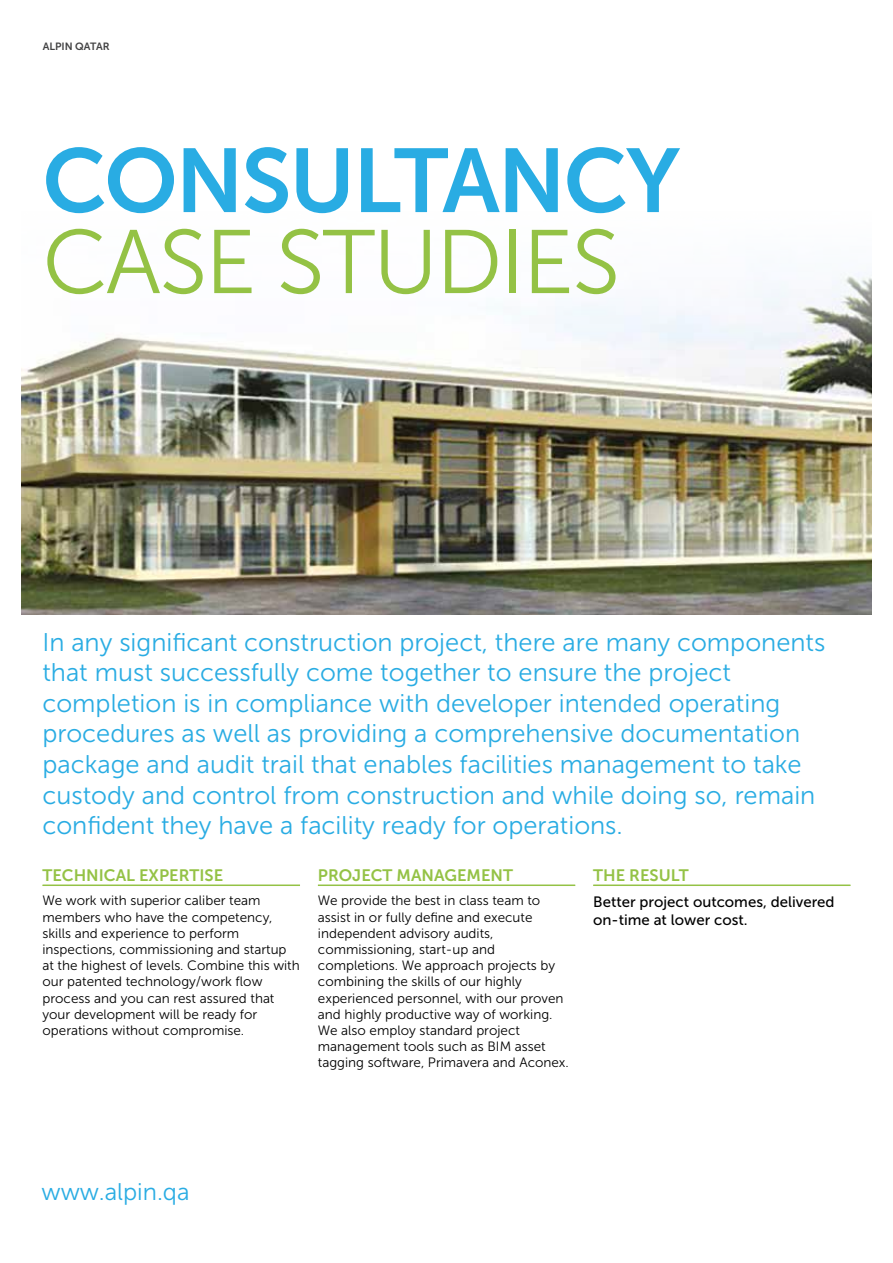
<style>
.page{position:relative;width:893px;height:1263px;background:#fff}
.page>*{position:absolute;margin:0;border:0;box-sizing:border-box;transform-origin:0 0}
.t1{font:90px "Museo Sans 700";letter-spacing:-.025em;color:#29ace3}
.t2{font:90px "Museo Sans 300";letter-spacing:-.025em;color:#94c245}
.t3{font:25.5px/30.6px "Museo Sans 300";color:#29ace3}
.t4{font:24px "Museo Sans 300";color:#29ace3}
.t5{font:16.5px "Museo Sans 700";color:#94c245}
.t6{font:15px/18px "Museo Sans 500";color:#000}
.t7{font:13.5px/16.2px "Museo Sans 300";color:#000}
.t8{font:10.5px "Museo Sans 700";color:#424243}
</style>
<div class="page">
<img style="left:21px;top:273px;width:851px;height:341px">
<hr style="left:43px;top:885px;width:257px;height:1px;background:#94c245">
<hr style="left:593px;top:885px;width:257px;height:1px;background:#94c245">
<hr style="left:318px;top:885px;width:257px;height:1px;background:#94c245">
<p class="t8" style="left:43px;top:41px;width:69px">ALPIN QATAR</p>
<h1 class="t1" style="left:42px;top:131px;width:639px">CONSULTANCY</h1>
<h1 class="t2" style="left:42px;top:214px;width:579px">CASE STUDIES</h1>
<p class="t3" style="left:42px;top:627px;width:784px">In any significant construction project, there are many components that must successfully come together to ensure the project completion is in compliance with developer intended operating procedures as well as providing a comprehensive documentation package and audit trail that enables facilities management to take custody and control from construction and while doing so, remain confident they have a facility ready for operations.</p>
<p class="t5" style="left:43px;top:866px;width:182px">TECHNICAL EXPERTISE</p>
<p class="t7" style="left:43px;top:893px;width:259px">We work with superior caliber team members who have the competency, skills and experience to perform inspections, commissioning and startup at the highest of levels. Combine this with our patented technology/work flow process and you can rest assured that your development will be ready for operations without compromise.</p>
<p class="t5" style="left:318px;top:866px;width:197px">PROJECT MANAGEMENT</p>
<p class="t7" style="left:318px;top:893px;width:253px">We provide the best in class team to assist in or fully define and execute independent advisory audits, commissioning, start-up and completions. We approach projects by combining the skills of our highly experienced personnel, with our proven and highly productive way of working.<br>We also employ standard project management tools such as BIM asset tagging software, Primavera and Aconex.</p>
<p class="t5" style="left:593px;top:866px;width:97px">THE RESULT</p>
<p class="t6" style="left:593px;top:893px;width:243px">Better project outcomes, delivered on-time at lower cost.</p>
<h3 class="t4" style="left:41px;top:1179px;width:150px">www.alpin.qa</h3>
</div>
